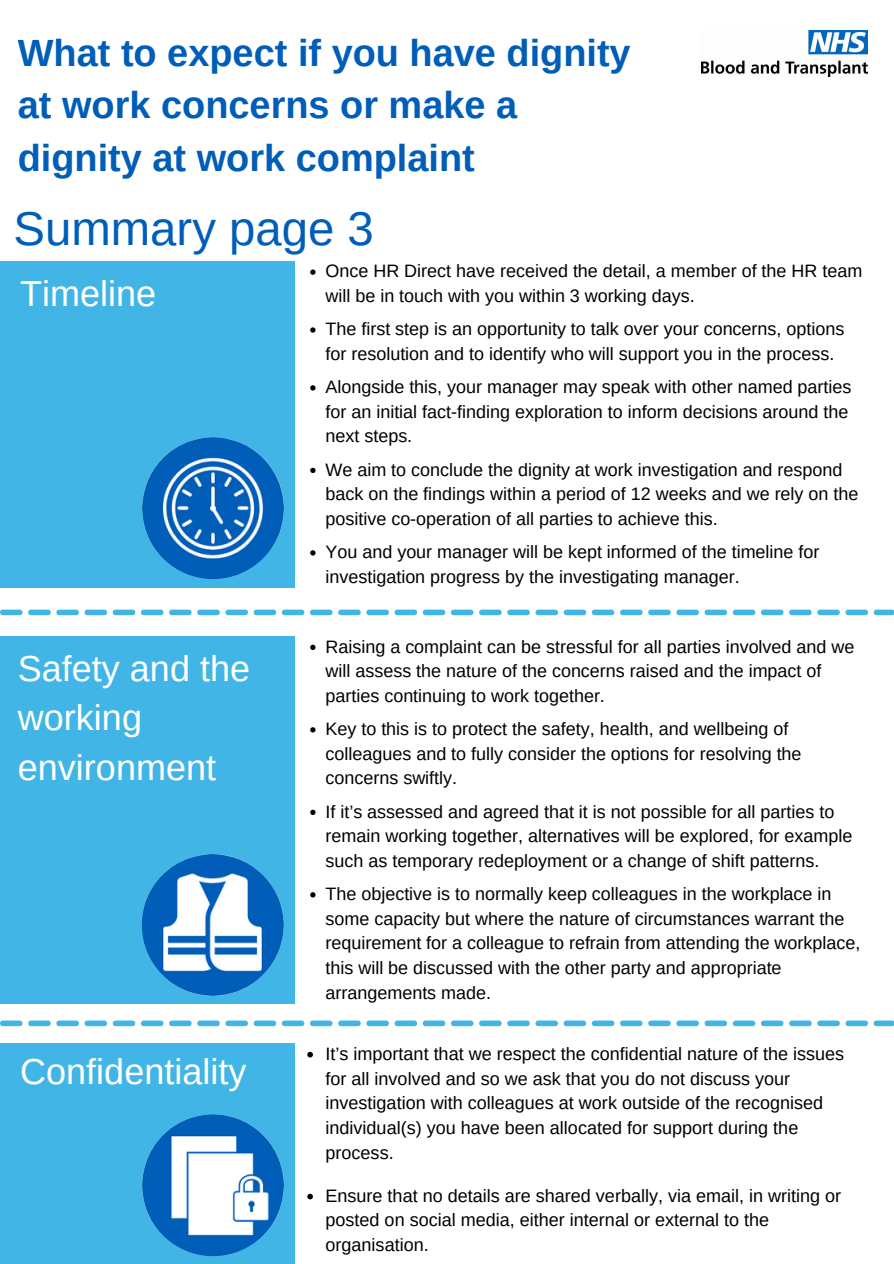
<style>
.page{position:relative;width:894px;height:1264px;background:#fff}
.page>*{position:absolute;margin:0;border:0;box-sizing:border-box;transform-origin:0 0}
.t1{font:47.25px "Arimo";color:#005eb8}
.t2{font:700 37.95px/52.3px "Arimo";color:#005eb8}
.t3{font:36px/49.5px "Arimo";color:#fff}
.t4{font:18px/24.6px "Arimo";color:#000}
</style>
<div class="page">
<img style="left:701px;top:31px;width:166px;height:46px">
<div style="left:0;top:261px;width:294px;height:327px;background:#41b6e6"></div>
<img style="left:142px;top:437px;width:142px;height:142px;border-radius:50%">
<svg style="left:310px;top:269px;width:5px;height:6px"></svg>
<svg style="left:310px;top:327px;width:5px;height:6px"></svg>
<svg style="left:310px;top:385px;width:5px;height:5px"></svg>
<svg style="left:310px;top:468px;width:5px;height:5px"></svg>
<svg style="left:310px;top:550px;width:5px;height:5px"></svg>
<svg style="left:0;top:609px;width:893px;height:6px"></svg>
<svg style="left:310px;top:644px;width:5px;height:6px"></svg>
<svg style="left:310px;top:727px;width:5px;height:5px"></svg>
<svg style="left:310px;top:809px;width:5px;height:6px"></svg>
<svg style="left:310px;top:892px;width:5px;height:5px"></svg>
<div style="left:0;top:636px;width:294px;height:367px;background:#41b6e6"></div>
<img style="left:142px;top:854px;width:141px;height:141px;border-radius:50%">
<div style="left:0;top:1043px;width:294px;height:220px;background:#41b6e6"></div>
<img style="left:142px;top:1114px;width:142px;height:142px;border-radius:50%">
<svg style="left:0;top:1020px;width:893px;height:6px"></svg>
<svg style="left:307px;top:1051px;width:6px;height:6px"></svg>
<svg style="left:307px;top:1193px;width:6px;height:6px"></svg>
<p class="t2" style="left:18px;top:26px;width:614px">What to expect if you have dignity at work concerns or make a dignity at work complaint</p>
<p class="t1" style="left:14px;top:202px;width:361px">Summary page 3</p>
<p class="t3" style="left:20px;top:268px;width:138px">Timeline</p>
<p class="t4" style="left:325px;top:259px;width:538px">Once HR Direct have received the detail, a member of the HR team will be in touch with you within 3 working days.</p>
<p class="t4" style="left:325px;top:317px;width:520px">The first step is an opportunity to talk over your concerns, options for resolution and to identify who will support you in the process.</p>
<p class="t4" style="left:325px;top:374px;width:527px">Alongside this, your manager may speak with other named parties for an initial fact-finding exploration to inform decisions around the next steps.</p>
<p class="t4" style="left:325px;top:457px;width:534px">We aim to conclude the dignity at work investigation and respond back on the findings within a period of 12 weeks and we rely on the positive co-operation of all parties to achieve this.</p>
<p class="t4" style="left:325px;top:539px;width:495px">You and your manager will be kept informed of the timeline for investigation progress by the investigating manager.</p>
<p class="t3" style="left:18px;top:643px;width:234px">Safety and the working environment</p>
<p class="t3" style="left:20px;top:1046px;width:228px">Confidentiality</p>
<p class="t4" style="left:325px;top:634px;width:530px">Raising a complaint can be stressful for all parties involved and we will assess the nature of the concerns raised and the impact of parties continuing to work together.</p>
<p class="t4" style="left:325px;top:716px;width:477px">Key to this is to protect the safety, health, and wellbeing of colleagues and to fully consider the options for resolving the concerns swiftly.</p>
<p class="t4" style="left:325px;top:799px;width:528px">If it’s assessed and agreed that it is not possible for all parties to remain working together, alternatives will be explored, for example such as temporary redeployment or a change of shift patterns.</p>
<p class="t4" style="left:325px;top:881px;width:536px">The objective is to normally keep colleagues in the workplace in some capacity but where the nature of circumstances warrant the requirement for a colleague to refrain from attending the workplace, this will be discussed with the other party and appropriate arrangements made.</p>
<p class="t4" style="left:325px;top:1041px;width:520px">It’s important that we respect the confidential nature of the issues for all involved and so we ask that you do not discuss your investigation with colleagues at work outside of the recognised individual(s) you have been allocated for support during the process.</p>
<p class="t4" style="left:325px;top:1182px;width:517px">Ensure that no details are shared verbally, via email, in writing or posted on social media, either internal or external to the organisation.</p>
</div>
